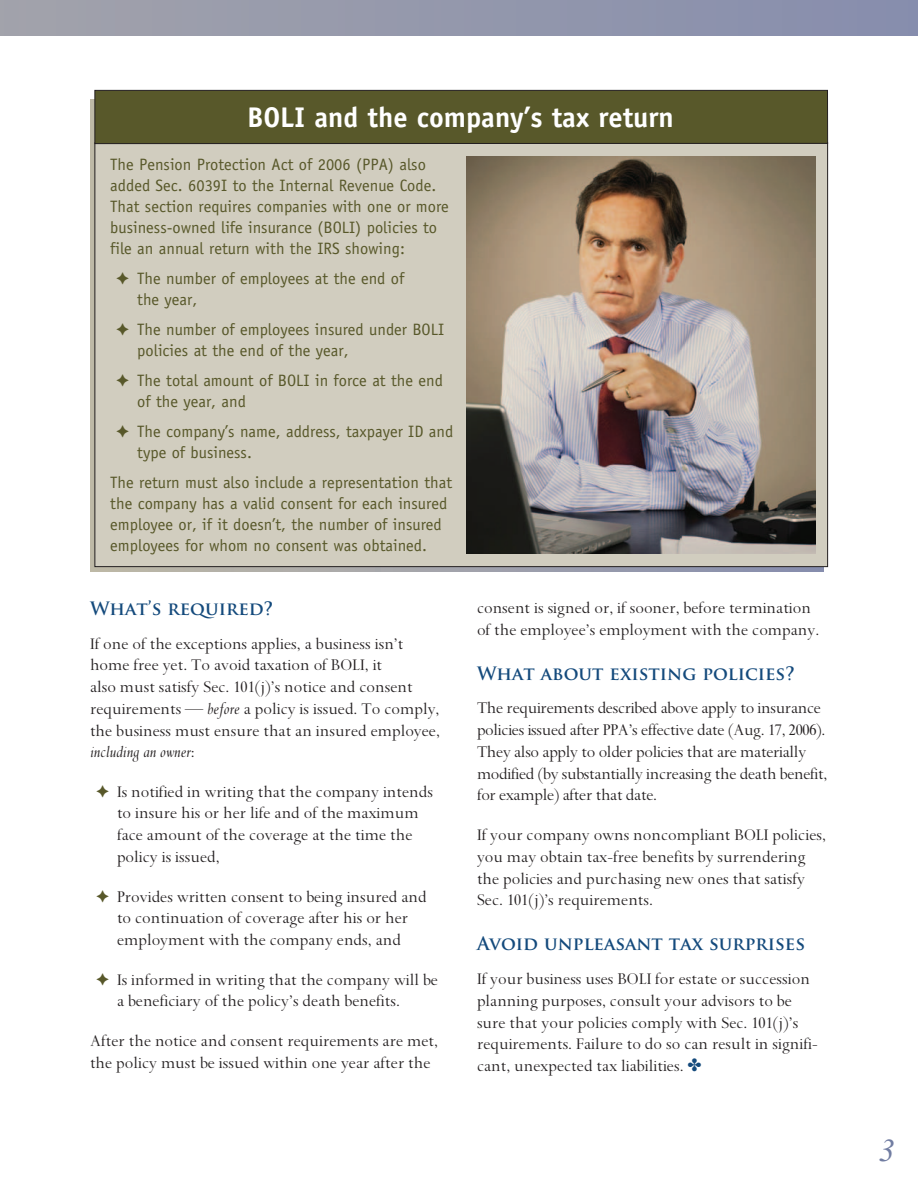
<style>
.page{position:relative;width:918px;height:1188px;background:#fff}
.page>*{position:absolute;margin:0;border:0;box-sizing:border-box;transform-origin:0 0}
.t1{font:italic 31.5px "Times New Roman MT Std";color:#717da2}
.t2{font:700 28.5px "Officina Sans Std";color:#fff}
.t3{font:18px/21.8px "Spectrum MT Std";color:#231f20}
.t4{font:18px/21.8px "Spectrum MT Std";letter-spacing:-.02em;color:#231f20}
.t5{font:700 18px "Trajan Pro";color:#144a7c}
.t6{font:16.5px/21px "Officina Sans Std";color:#58582a}
.s1{font-style:italic}
.s2{color:#58582a}
</style>
<div class="page">
<div style="left:0;top:0;width:918px;height:36px;background:linear-gradient(to right,#a2a2ab,#868dad)"></div>
<div style="left:95px;top:143px;width:733px;height:424px;background:#d1cdbf"></div>
<div style="left:95px;top:90px;width:733px;height:54px;background:#58582a"></div>
<div style="left:94px;top:90px;width:734px;height:54px;border:1px solid #231f20"></div>
<img style="left:466px;top:156px;width:350px;height:398px">
<h2 class="t2" style="left:247px;top:100px;width:428px">BOLI and the company’s tax return</h2>
<p class="t6" style="left:110px;top:154px;width:340px">The Pension Protection Act of 2006 (PPA) also added Sec. 6039I to the Internal Revenue Code.<br>That section requires companies with one or more business-owned life insurance (BOLI) policies to file an annual return with the IRS showing:</p>
<p class="t6" style="left:137px;top:268px;width:269px;text-indent:-21px">✦ The number of employees at the end of the year,</p>
<p class="t6" style="left:137px;top:319px;width:308px;text-indent:-21px">✦ The number of employees insured under BOLI policies at the end of the year,</p>
<p class="t6" style="left:137px;top:370px;width:307px;text-indent:-21px">✦ The total amount of BOLI in force at the end of the year, and</p>
<p class="t6" style="left:137px;top:421px;width:318px;text-indent:-21px">✦ The company’s name, address, taxpayer ID and type of business.</p>
<p class="t6" style="left:110px;top:472px;width:344px">The return must also include a representation that the company has a valid consent for each insured employee or, if it doesn’t, the number of insured employees for whom no consent was obtained.</p>
<p class="t5" style="left:90px;top:597px;width:185px">What’s required?</p>
<p class="t3" style="left:90px;top:633px;width:352px">If one of the exceptions applies, a business isn’t home free yet. To avoid taxation of BOLI, it<br>also must satisfy Sec. 101(j)’s notice and consent requirements — <span class="s1">before</span> a policy is issued. To comply, the business must ensure that an insured employee, <span class="s1">including an owner</span>:</p>
<p class="t3" style="left:117px;top:781px;width:318px;text-indent:-21px"><span class="s2">✦</span> Is notified in writing that the company intends to insure his or her life and of the maximum face amount of the coverage at the time the policy is issued,</p>
<p class="t3" style="left:96px;top:886px;width:332px;text-align:center"><span class="s2">✦</span> Provides written consent to being insured and to continuation of coverage after his or her employment with the company ends, and</p>
<p class="t3" style="left:117px;top:969px;width:323px;text-indent:-21px"><span class="s2">✦</span> Is informed in writing that the company will be a beneficiary of the policy’s death benefits.</p>
<p class="t3" style="left:90px;top:1030px;width:350px">After the notice and consent requirements are met, the policy must be issued within one year after the</p>
<p class="t3" style="left:477px;top:597px;width:344px">consent is signed or, if sooner, before termination of the employee’s employment with the company.</p>
<p class="t5" style="left:477px;top:662px;width:319px">What about existing policies?</p>
<p class="t4" style="left:477px;top:698px;width:352px">The requirements described above apply to insurance policies issued after PPA’s effective date (Aug. 17, 2006).<br>They also apply to older policies that are materially modified (by substantially increasing the death benefit, for example) after that date.</p>
<p class="t3" style="left:477px;top:824px;width:351px">If your company owns noncompliant BOLI policies, you may obtain tax-free benefits by surrendering the policies and purchasing new ones that satisfy Sec. 101(j)’s requirements.</p>
<p class="t5" style="left:477px;top:933px;width:330px">Avoid unpleasant tax surprises</p>
<p class="t3" style="left:477px;top:968px;width:342px">If your business uses BOLI for estate or succession planning purposes, consult your advisors to be sure that your policies comply with Sec. 101(j)’s requirements. Failure to do so can result in signifi&shy;cant, unexpected tax liabilities.</p>
<h1 class="t1" style="left:879px;top:1133px;width:17px">3</h1>
</div>
